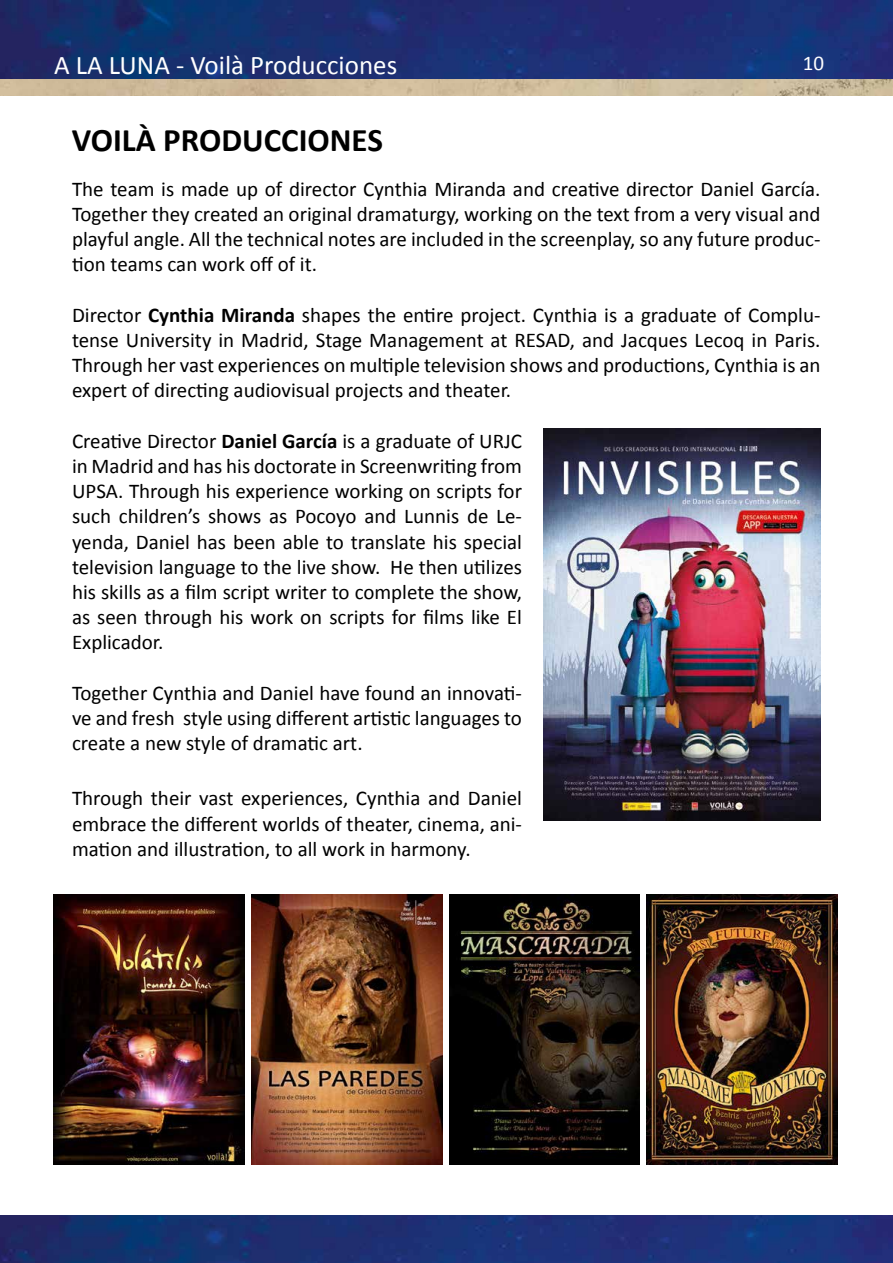
<style>
.page{position:relative;width:893px;height:1263px;background:#fff}
.page>*{position:absolute;margin:0;border:0;box-sizing:border-box;transform-origin:0 0}
.t1{font:700 33px "Calibri";color:#000}
.t2{font:27px "Calibri";color:#fff}
.t3{font:21px/25.2px "Calibri";color:#000;text-align:justify}
.t4{font:21px "Calibri";color:#fff}
.s1{font-weight:700}
</style>
<div class="page">
<img style="left:0;top:0;width:893px;height:96px">
<img style="left:0;top:1215px;width:893px;height:48px">
<img style="left:0;top:79px;width:892px;height:16px">
<svg style="left:892px;top:79px;width:1px;height:16px"></svg>
<img style="left:54px;top:895px;width:191px;height:269px">
<img style="left:647px;top:895px;width:190px;height:269px">
<img style="left:449px;top:895px;width:191px;height:269px">
<img style="left:252px;top:895px;width:190px;height:269px">
<img style="left:544px;top:428px;width:277px;height:393px">
<p class="t2" style="left:54px;top:49px;width:345px">A LA LUNA - Voilà Producciones</p>
<p class="t4" style="left:803px;top:50px;width:23px">10</p>
<h1 class="t1" style="left:72px;top:116px;width:313px">VOILÀ PRODUCCIONES</h1>
<p class="t3" style="left:72px;top:175px;width:750px">The team is made up of director Cynthia Miranda and creative director Daniel García.<br>Together they created an original dramaturgy, working on the text from a very visual and playful angle. All the technical notes are included in the screenplay, so any future produc&shy;tion teams can work off of it.</p>
<p class="t3" style="left:72px;top:301px;width:750px">Director <span class="s1">Cynthia Miranda</span> shapes the entire project. Cynthia is a graduate of Complu&shy;tense University in Madrid, Stage Management at RESAD, and Jacques Lecoq in Paris.<br>Through her vast experiences on multiple television shows and productions, Cynthia is an expert of directing audiovisual projects and theater.</p>
<p class="t3" style="left:72px;top:427px;width:452px">Creative Director <span class="s1">Daniel García</span> is a graduate of URJC in Madrid and has his doctorate in Screenwriting from UPSA. Through his experience working on scripts for such children’s shows as Pocoyo and Lunnis de Le&shy;yenda, Daniel has been able to translate his special television language to the live show. He then utilizes his skills as a film script writer to complete the show, as seen through his work on scripts for films like El Explicador.</p>
<p class="t3" style="left:72px;top:679px;width:451px">Together Cynthia and Daniel have found an innovati&shy;ve and fresh style using different artistic languages to create a new style of dramatic art.</p>
<p class="t3" style="left:72px;top:785px;width:451px">Through their vast experiences, Cynthia and Daniel embrace the different worlds of theater, cinema, ani&shy;mation and illustration, to all work in harmony.</p>
</div>
